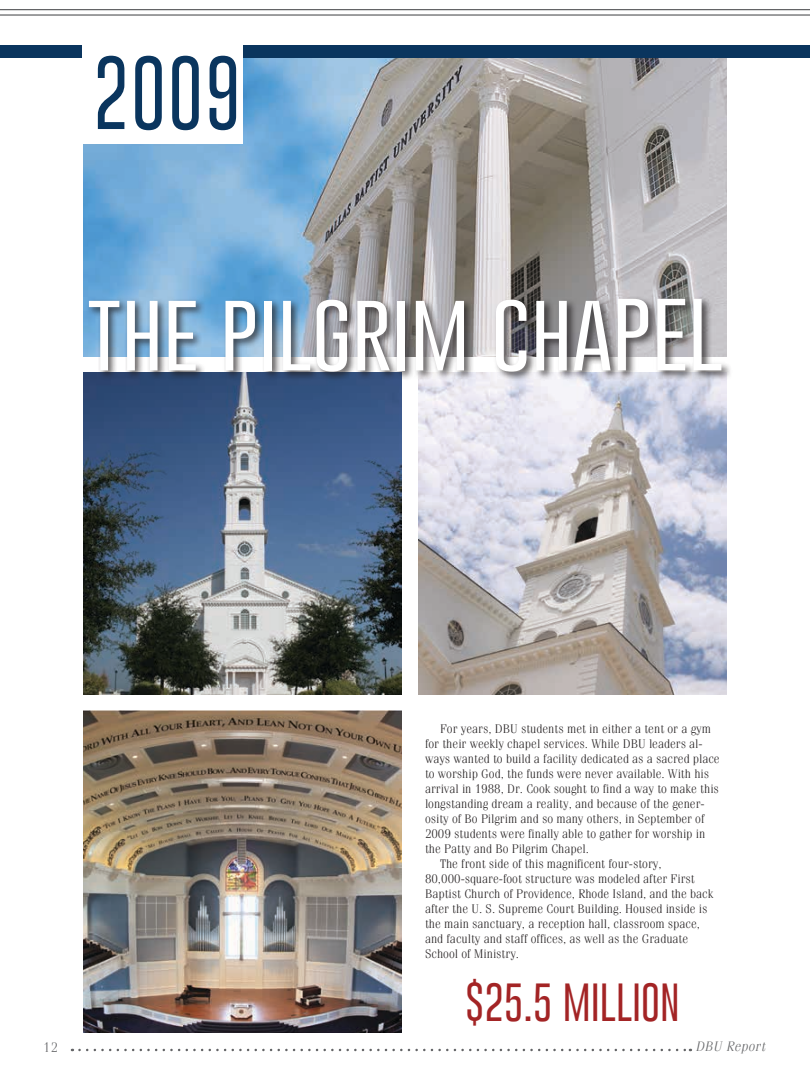
<style>
.page{position:relative;width:810px;height:1080px;background:#fff}
.page>*{position:absolute;margin:0;border:0;box-sizing:border-box;transform-origin:0 0}
.t1{font:300 87.5px "Gobold";color:#fff}
.t2{font:300 79.25px "Gobold";color:#0a355e;scale:.96 1}
.t3{font:300 41.25px "Gobold";color:#a32425}
.t4{font:italic 300 13.75px "Fenice";letter-spacing:.03em;color:#636466}
.t5{font:300 13.75px "Fenice";color:#636466}
.t6{font:300 12.5px "Fenice";color:#231f20}
.s1{font-size:90px}
</style>
<div class="page">
<hr style="left:0;top:9px;width:810px;height:1px;background:#636466">
<svg style="left:79px;top:1049px;width:612px;height:2px"></svg>
<hr style="left:0;top:14px;width:810px;height:2px;background:#636466">
<img style="left:84px;top:373px;width:317px;height:322px">
<img style="left:84px;top:58px;width:642px;height:298px">
<img style="left:84px;top:711px;width:317px;height:322px">
<img style="left:418px;top:382px;width:308px;height:313px">
<div style="left:86px;top:296px;width:646px;height:86px;background:#231f20;opacity:.75"></div>
<div style="left:0;top:45px;width:810px;height:13px;background:#0a355e"></div>
<div style="left:82px;top:44px;width:160px;height:100px;background:#fff"></div>
<h2 class="t2" style="left:93px;top:44px;width:156px">2009</h2>
<h1 class="t1" style="left:87px;top:277px;width:638px">the pilgrim cha<span class="s1">pel</span></h1>
<p class="t6" style="left:440px;top:722px;width:273px">For years, DBU students met in either a tent or a gym</p>
<p class="t6" style="left:425px;top:737px;width:279px">for their weekly chapel services. While DBU leaders al-</p>
<p class="t6" style="left:425px;top:752px;width:296px">ways wanted to build a facility dedicated as a sacred place</p>
<p class="t6" style="left:425px;top:767px;width:286px">to worship God, the funds were never available. With his</p>
<p class="t6" style="left:425px;top:782px;width:295px">arrival in 1988, Dr. Cook sought to find a way to make this</p>
<p class="t6" style="left:425px;top:797px;width:281px">longstanding dream a reality, and because of the gener-</p>
<p class="t6" style="left:425px;top:812px;width:281px">osity of Bo Pilgrim and so many others, in September of</p>
<p class="t6" style="left:425px;top:827px;width:282px">2009 students were finally able to gather for worship in</p>
<p class="t6" style="left:425px;top:842px;width:166px">the Patty and Bo Pilgrim Chapel.</p>
<p class="t6" style="left:440px;top:857px;width:223px">The front side of this magnificent four-story,</p>
<p class="t6" style="left:425px;top:872px;width:271px">80,000-square-foot structure was modeled after First</p>
<p class="t6" style="left:425px;top:887px;width:290px">Baptist Church of Providence, Rhode Island, and the back</p>
<p class="t6" style="left:425px;top:902px;width:284px">after the U. S. Supreme Court Building. Housed inside is</p>
<p class="t6" style="left:425px;top:917px;width:277px">the main sanctuary, a reception hall, classroom space,</p>
<p class="t6" style="left:425px;top:932px;width:265px">and faculty and staff offices, as well as the Graduate</p>
<p class="t6" style="left:425px;top:947px;width:96px">School of Ministry.</p>
<h3 class="t3" style="left:465px;top:977px;width:216px">$25.5 MILLION</h3>
<p class="t5" style="left:43px;top:1039px;width:16px">12</p>
<p class="t4" style="left:696px;top:1038px;width:71px">DBU Report</p>
</div>
